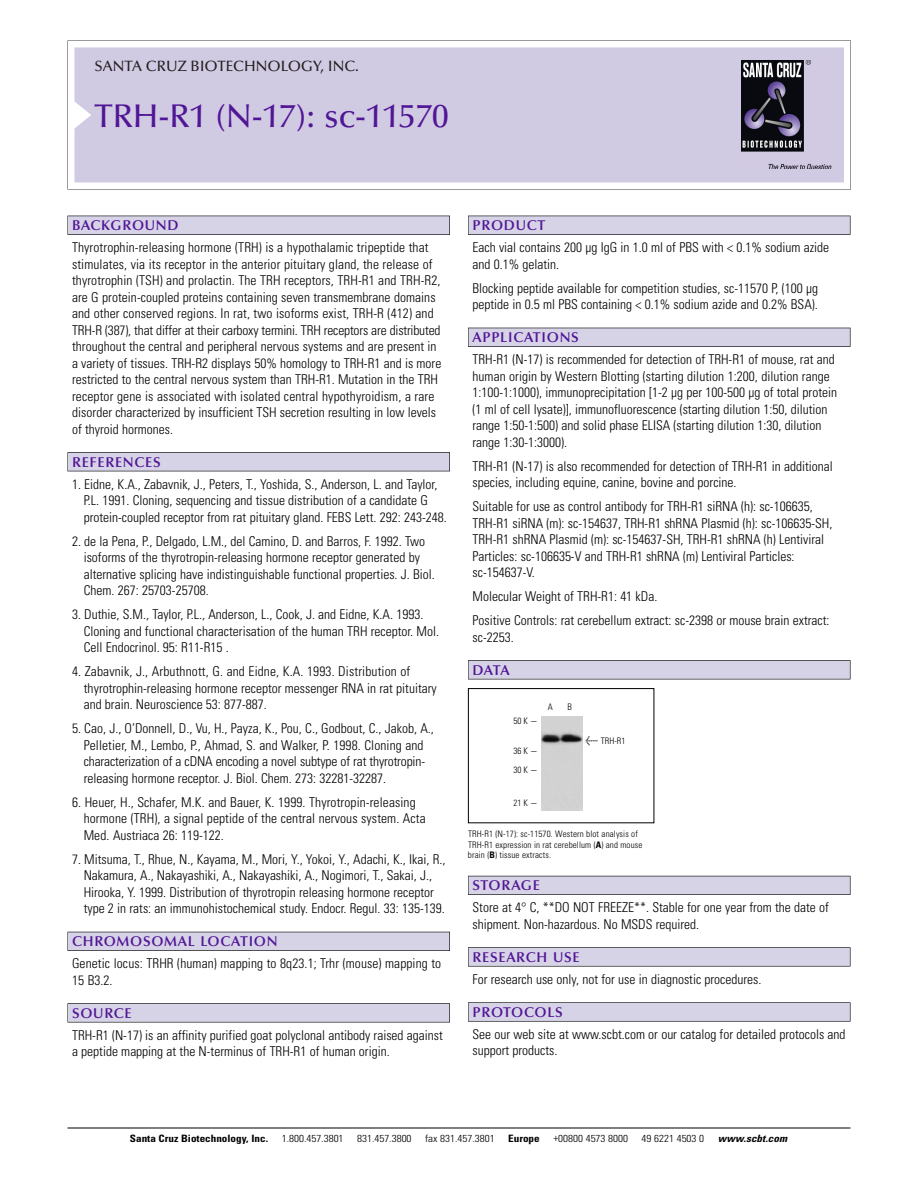
<style>
.page{position:relative;width:918px;height:1188px;background:#fff}
.page>*{position:absolute;margin:0;border:0;box-sizing:border-box;transform-origin:0 0}
.t1{font:500 33px "Optima";color:#511695}
.t2{font:500 15px "Optima";color:#231f20}
.t3{font:600 14.25px "Optima";letter-spacing:.05em;color:#511695}
.t4{font:300 condensed 13.5px/16.5px "Univers";color:#000}
.t5{font:300 condensed 10.2px "Univers";color:#000;scale:1.1 1}
.t6{font:700 condensed 10.2px "Univers";color:#000;scale:1.1 1}
.t7{font:italic 700 condensed 10.2px "Univers";letter-spacing:.005em;color:#000;scale:1.1 1}
.t8{font:300 condensed 9px/10.5px "Univers";letter-spacing:.015em;color:#000}
.s1{font-family:"Meta Plus";font-weight:400;font-stretch:normal;font-size:10.5px}
.s2{font-weight:700}
</style>
<div class="page">
<svg style="left:68px;top:40px;width:783px;height:149px"></svg>
<div style="left:74px;top:47px;width:770px;height:135px;background:#d1cae3"></div>
<img style="left:741px;top:60px;width:90px;height:108px">
<div style="left:68px;top:216px;width:382px;height:19px;background:#525155"></div>
<div style="left:68px;top:216px;width:381px;height:18px;background:#d7d3e7"></div>
<div style="left:68px;top:452px;width:382px;height:19px;background:#525155"></div>
<div style="left:68px;top:453px;width:381px;height:18px;background:#d7d3e7"></div>
<div style="left:68px;top:932px;width:382px;height:19px;background:#525158"></div>
<div style="left:68px;top:932px;width:381px;height:18px;background:#d7d3e7"></div>
<div style="left:68px;top:1003px;width:382px;height:19px;background:#575759"></div>
<div style="left:68px;top:1004px;width:381px;height:18px;background:#d7d3e7"></div>
<div style="left:468px;top:216px;width:382px;height:19px;background:#525155"></div>
<div style="left:468px;top:216px;width:382px;height:18px;background:#d7d3e7"></div>
<div style="left:468px;top:328px;width:382px;height:19px;background:#515055"></div>
<div style="left:468px;top:328px;width:382px;height:18px;background:#d7d3e7"></div>
<div style="left:468px;top:660px;width:382px;height:19px;background:#545357"></div>
<div style="left:468px;top:661px;width:382px;height:18px;background:#d7d3e7"></div>
<div style="left:468px;top:876px;width:382px;height:19px;background:#54535a"></div>
<div style="left:468px;top:876px;width:382px;height:18px;background:#d7d3e7"></div>
<svg style="left:468px;top:947px;width:382px;height:20px"></svg>
<div style="left:468px;top:948px;width:382px;height:18px;background:#d7d3e7"></div>
<div style="left:468px;top:1002px;width:382px;height:20px;background:#666667"></div>
<div style="left:468px;top:1003px;width:382px;height:18px;background:#d7d3e7"></div>
<hr style="left:68px;top:1128px;width:782px;height:1px;background:#000">
<div style="left:468px;top:688px;width:186px;height:135px;border:1px solid #000"></div>
<img style="left:541px;top:716px;width:41px;height:94px">
<p class="t2" style="left:94px;top:61px;width:266px">SANTA CRUZ BIOTECHNOLOGY, INC.</p>
<h1 class="t1" style="left:94px;top:103px;width:356px">TRH-R1 (N-17): sc-11570</h1>
<p class="t3" style="left:72px;top:219px;width:108px">BACKGROUND</p>
<p class="t4" style="left:72px;top:240px;width:371px">Thyrotrophin-releasing hormone (TRH) is a hypothalamic tripeptide that stimulates, via its receptor in the anterior pituitary gland, the release of thyrotrophin (TSH) and prolactin. The TRH receptors, TRH-R1 and TRH-R2, are G protein-coupled proteins containing seven transmembrane domains and other conserved regions. In rat, two isoforms exist, TRH-R (412) and TRH-R (387), that differ at their carboxy termini. TRH receptors are distributed throughout the central and peripheral nervous systems and are present in a variety of tissues. TRH-R2 displays 50% homology to TRH-R1 and is more restricted to the central nervous system than TRH-R1. Mutation in the TRH receptor gene is associated with isolated central hypothyroidism, a rare disorder characterized by insufficient TSH secretion resulting in low levels of thyroid hormones.</p>
<p class="t3" style="left:72px;top:456px;width:90px">REFERENCES</p>
<p class="t4" style="left:84px;top:477px;width:365px;text-indent:-12px">1. Eidne, K.A., Zabavnik, J., Peters, T., Yoshida, S., Anderson, L. and Taylor,<br>P.L. 1991. Cloning, sequencing and tissue distribution of a candidate G protein-coupled receptor from rat pituitary gland. FEBS Lett. 292: 243-248.</p>
<p class="t4" style="left:84px;top:534px;width:353px;text-indent:-12px">2. de la Pena, P., Delgado, L.M., del Camino, D. and Barros, F. 1992. Two isoforms of the thyrotropin-releasing hormone receptor generated by alternative splicing have indistinguishable functional properties. J. Biol.<br>Chem. 267: 25703-25708.</p>
<p class="t4" style="left:84px;top:607px;width:357px;text-indent:-12px">3. Duthie, S.M., Taylor, P.L., Anderson, L., Cook, J. and Eidne, K.A. 1993.<br>Cloning and functional characterisation of the human TRH receptor. Mol.<br>Cell Endocrinol. 95: R11-R15 .</p>
<p class="t4" style="left:84px;top:664px;width:355px;text-indent:-12px">4. Zabavnik, J., Arbuthnott, G. and Eidne, K.A. 1993. Distribution of thyrotrophin-releasing hormone receptor messenger RNA in rat pituitary and brain. Neuroscience 53: 877-887.</p>
<p class="t4" style="left:84px;top:721px;width:352px;text-indent:-12px">5. Cao, J., O’Donnell, D., Vu, H., Payza, K., Pou, C., Godbout, C., Jakob, A., Pelletier, M., Lembo, P., Ahmad, S. and Walker, P. 1998. Cloning and characterization of a cDNA encoding a novel subtype of rat thyrotropin&shy;releasing hormone receptor. J. Biol. Chem. 273: 32281-32287.</p>
<p class="t4" style="left:84px;top:795px;width:344px;text-indent:-12px">6. Heuer, H., Schafer, M.K. and Bauer, K. 1999. Thyrotropin-releasing hormone (TRH), a signal peptide of the central nervous system. Acta<br>Med. Austriaca 26: 119-122.</p>
<p class="t4" style="left:84px;top:852px;width:363px;text-indent:-12px">7. Mitsuma, T., Rhue, N., Kayama, M., Mori, Y., Yokoi, Y., Adachi, K., Ikai, R., Nakamura, A., Nakayashiki, A., Nakayashiki, A., Nogimori, T., Sakai, J., Hirooka, Y. 1999. Distribution of thyrotropin releasing hormone receptor type 2 in rats: an immunohistochemical study. Endocr. Regul. 33: 135-139.</p>
<p class="t3" style="left:72px;top:936px;width:207px">CHROMOSOMAL LOCATION</p>
<p class="t4" style="left:72px;top:956px;width:371px">Genetic locus: TRHR (human) mapping to 8q23.1; Trhr (mouse) mapping to<br>15 B3.2.</p>
<p class="t3" style="left:72px;top:1007px;width:61px">SOURCE</p>
<p class="t4" style="left:72px;top:1028px;width:372px">TRH-R1 (N-17) is an affinity purified goat polyclonal antibody raised against a peptide mapping at the N-terminus of TRH-R1 of human origin.</p>
<p class="t3" style="left:473px;top:219px;width:74px">PRODUCT</p>
<p class="t4" style="left:473px;top:240px;width:358px">Each vial contains 200 µg IgG in 1.0 ml of PBS with &lt; 0.1% sodium azide and 0.1% gelatin.</p>
<p class="t4" style="left:473px;top:281px;width:347px">Blocking peptide available for competition studies, sc-11570 P, (100 µg peptide in 0.5 ml PBS containing &lt; 0.1% sodium azide and 0.2% BSA).</p>
<p class="t3" style="left:473px;top:332px;width:108px">APPLICATIONS</p>
<p class="t4" style="left:473px;top:352px;width:366px">TRH-R1 (N-17) is recommended for detection of TRH-R1 of mouse, rat and human origin by Western Blotting (starting dilution 1:200, dilution range 1:100-1:1000), immunoprecipitation [1-2 µg per 100-500 µg of total protein (1 ml of cell lysate)], immunofluorescence (starting dilution 1:50, dilution range 1:50-1:500) and solid phase ELISA (starting dilution 1:30, dilution range 1:30-1:3000).</p>
<p class="t4" style="left:473px;top:459px;width:362px">TRH-R1 (N-17) is also recommended for detection of TRH-R1 in additional species, including equine, canine, bovine and porcine.</p>
<p class="t4" style="left:473px;top:499px;width:361px">Suitable for use as control antibody for TRH-R1 siRNA (h): sc-106635, TRH-R1 siRNA (m): sc-154637, TRH-R1 shRNA Plasmid (h): sc-106635-SH, TRH-R1 shRNA Plasmid (m): sc-154637-SH, TRH-R1 shRNA (h) Lentiviral Particles: sc-106635-V and TRH-R1 shRNA (m) Lentiviral Particles: sc-154637-V.</p>
<p class="t4" style="left:473px;top:586px;width:359px;line-height:24px">Molecular Weight of TRH-R1: 41 kDa.<br>Positive Controls: rat cerebellum extract: sc-2398 or mouse brain extract:</p>
<p class="t4" style="left:473px;top:630px;width:43px">sc-2253.</p>
<p class="t3" style="left:473px;top:664px;width:39px">DATA</p>
<p class="t8" style="left:513px;top:717px;width:26px">50K-</p>
<p class="t8" style="left:513px;top:742px;width:26px;line-height:18.9px">36K-<br>30K-</p>
<p class="t8" style="left:513px;top:798px;width:26px">21K-</p>
<p class="t8" style="left:548px;top:702px;width:7px">A</p>
<p class="t8" style="left:568px;top:702px;width:6px">B</p>
<p class="t8" style="left:585px;top:736px;width:41px"><span class="s1">&lt;</span> TRH-R1</p>
<p class="t8" style="left:468px;top:830px;width:176px">TRH-R1 (N-17): sc-11570. Western blot analysis of<br>TRH-R1 expression in rat cerebellum (<span class="s2">A</span>) and mouse brain (<span class="s2">B</span>) tissue extracts.</p>
<p class="t3" style="left:473px;top:880px;width:69px">STORAGE</p>
<p class="t4" style="left:473px;top:900px;width:358px">Store at 4° C, **DO NOT FREEZE**. Stable for one year from the date of shipment. Non-hazardous. No MSDS required.</p>
<p class="t3" style="left:473px;top:951px;width:109px">RESEARCH USE</p>
<p class="t4" style="left:473px;top:972px;width:290px">For research use only, not for use in diagnostic procedures.</p>
<p class="t3" style="left:473px;top:1006px;width:92px">PROTOCOLS</p>
<p class="t4" style="left:473px;top:1027px;width:375px">See our web site at www.scbt.com or our catalog for detailed protocols and support products.</p>
<p class="t6" style="left:130px;top:1135px;width:127px">Santa Cruz Biotechnology, Inc.</p>
<p class="t5" style="left:282px;top:1135px;width:58px">1.800.457.3801</p>
<p class="t5" style="left:357px;top:1135px;width:51px">831.457.3800</p>
<p class="t5" style="left:425px;top:1135px;width:65px">fax 831.457.3801</p>
<p class="t6" style="left:508px;top:1135px;width:30px">Europe</p>
<p class="t5" style="left:553px;top:1135px;width:69px">+00800 4573 8000</p>
<p class="t5" style="left:642px;top:1135px;width:58px">49 6221 4503 0</p>
<p class="t7" style="left:718px;top:1135px;width:64px">www.scbt.com</p>
</div>
